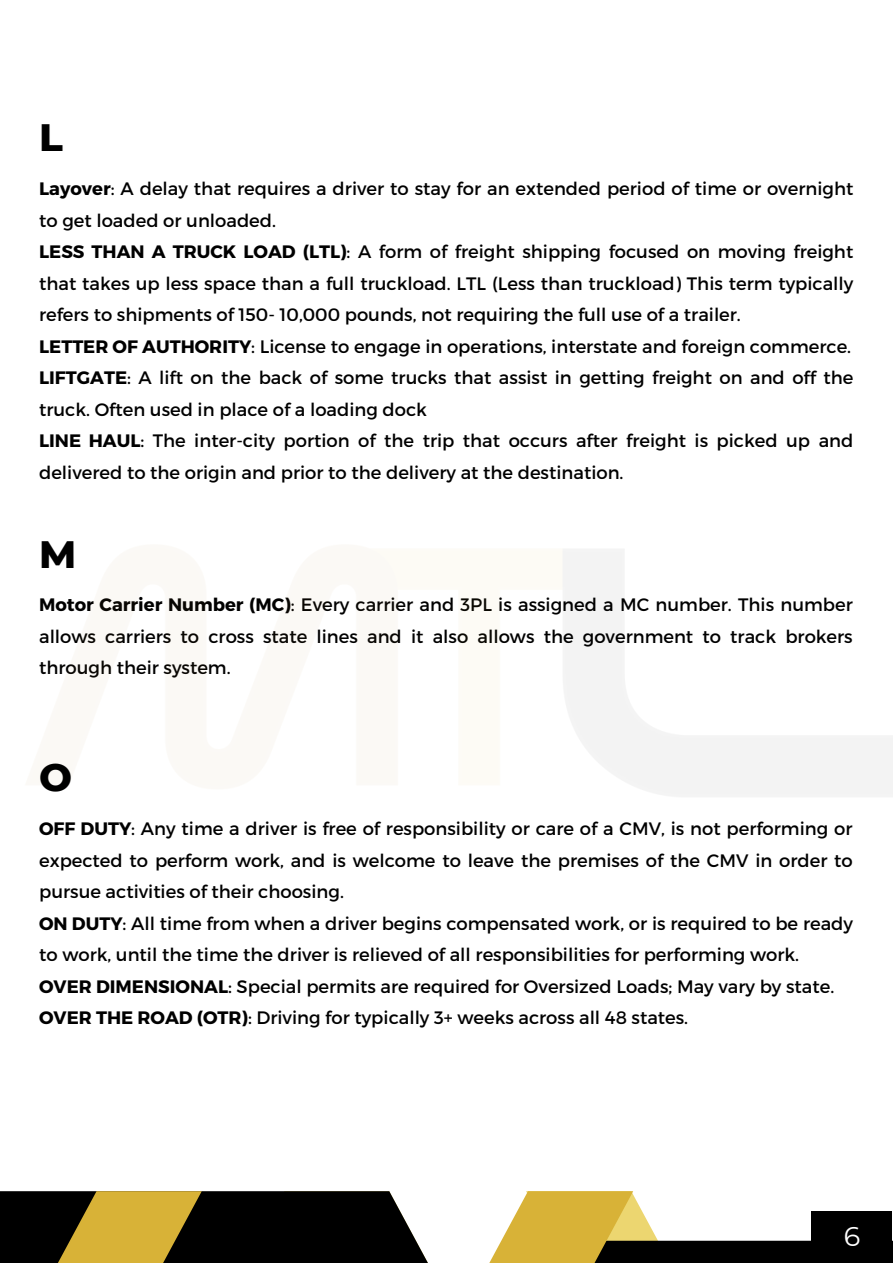
<style>
.page{position:relative;width:893px;height:1264px;background:#fff}
.page>*{position:absolute;margin:0;border:0;box-sizing:border-box;transform-origin:0 0}
.t1{font:800 39px "Montserrat";color:#000}
.t2{font:27.15px "Montserrat";color:#fff}
.t3{font:18px/31.5px "Montserrat";color:#000}
.s1{font-weight:700}
</style>
<div class="page">
<svg style="left:0;top:1191px;width:811px;height:71px"></svg>
<div style="left:811px;top:1210px;width:81px;height:52px;background:#000"></div>
<h1 class="t1" style="left:39px;top:114px;width:25px">L</h1>
<p class="t3" style="left:39px;top:172px;width:815px"><span class="s1">Layover</span>: A delay that requires a driver to stay for an extended period of time or overnight to get loaded or unloaded.<br><span class="s1">LESS THAN A TRUCK LOAD (LTL)</span>: A form of freight shipping focused on moving freight that takes up less space than a full truckload. LTL (Less than truckload) This term typically refers to shipments of 150- 10,000 pounds, not requiring the full use of a trailer.<br><span class="s1">LETTER OF AUTHORITY</span>: License to engage in operations, interstate and foreign commerce.<br><span class="s1">LIFTGATE</span>: A lift on the back of some trucks that assist in getting freight on and off the truck. Often used in place of a loading dock<br><span class="s1">LINE HAUL</span>: The inter-city portion of the trip that occurs after freight is picked up and delivered to the origin and prior to the delivery at the destination.</p>
<h1 class="t1" style="left:39px;top:529px;width:39px">M</h1>
<p class="t3" style="left:39px;top:588px;width:815px;text-align:justify"><span class="s1">Motor Carrier Number (MC)</span>: Every carrier and 3PL is assigned a MC number. This number allows carriers to cross state lines and it also allows the government to track brokers through their system.</p>
<h1 class="t1" style="left:39px;top:753px;width:34px">O</h1>
<p class="t3" style="left:39px;top:812px;width:815px"><span class="s1">OFF DUTY</span>: Any time a driver is free of responsibility or care of a CMV, is not performing or expected to perform work, and is welcome to leave the premises of the CMV in order to pursue activities of their choosing.<br><span class="s1">ON DUTY</span>: All time from when a driver begins compensated work, or is required to be ready to work, until the time the driver is relieved of all responsibilities for performing work.<br><span class="s1">OVER DIMENSIONAL</span>: Special permits are required for Oversized Loads; May vary by state.<br><span class="s1">OVER THE ROAD (OTR)</span>: Driving for typically 3+ weeks across all 48 states.</p>
<h2 class="t2" style="left:843px;top:1219px;width:18px">6</h2>
</div>
